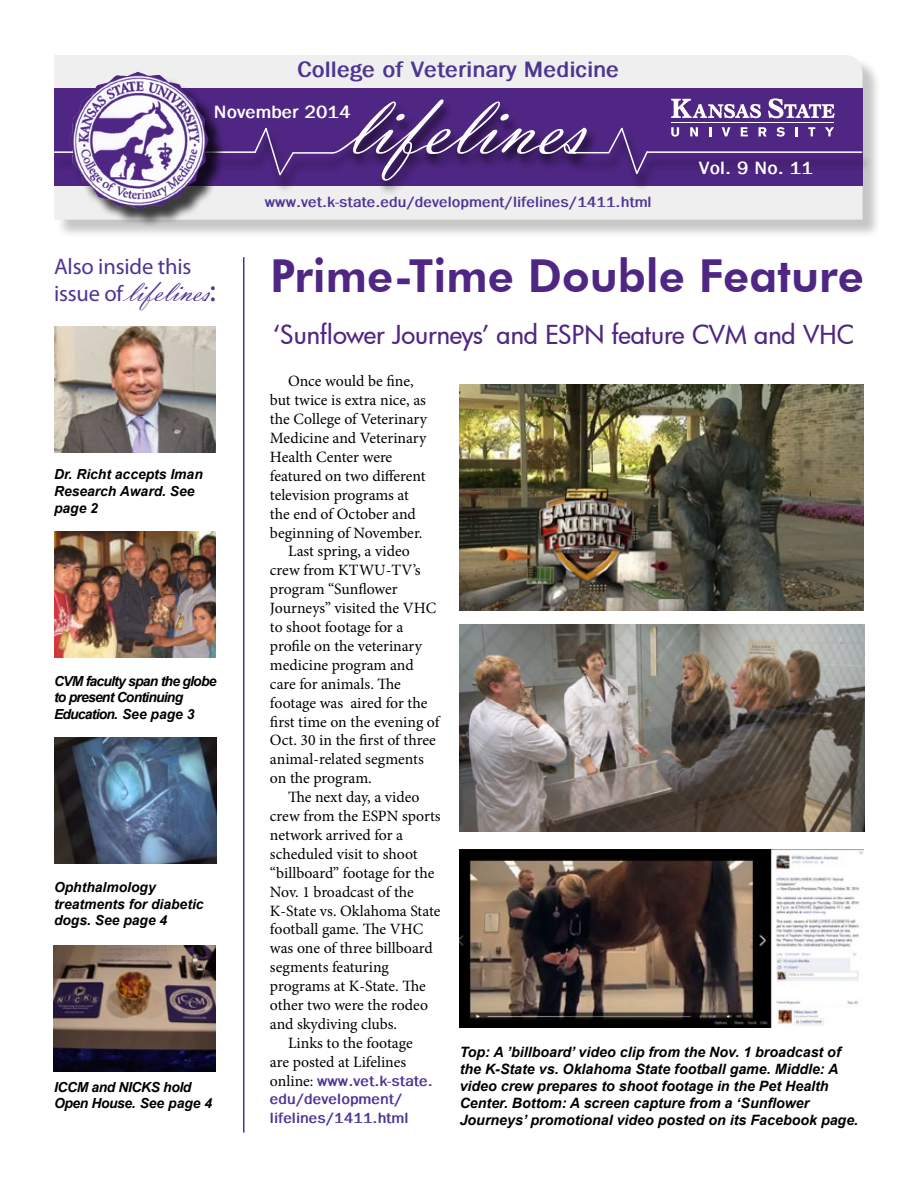
<style>
.page{position:relative;width:918px;height:1188px;background:#fff}
.page>*{position:absolute;margin:0;border:0;box-sizing:border-box;transform-origin:0 0}
.t1{font:90px "Vladimir Script";color:#fff}
.t2{font:800 45.45px "Futura BT";color:#4f2683}
.t3{font:31.5px "Vladimir Script";letter-spacing:-.005em;color:#4e3594}
.t4{font:500 25.5px "Futura";color:#4f2683}
.t5{font:700 22.5px "Franklin Gothic";color:#4e3594}
.t6{font:22.5px "Myriad Pro";letter-spacing:-.005em;color:#4e3594}
.t7{font:700 18px "Franklin Gothic";color:#fff}
.t8{font:15.75px "Minion Pro";letter-spacing:-.005em;color:#000}
.t9{font:700 15px/18.5px "Franklin Gothic";color:#4e3594}
.t10{font:italic 700 14.25px/17.1px "Arial";color:#000}
.t11{font:italic 700 13.8px/16.6px "Arial";color:#000}
.t12{font:italic 700 13.8px/16.6px "Arial";letter-spacing:-.055em;color:#000}
.t13{font:italic 700 13.8px/16.6px "Arial";letter-spacing:-.025em;color:#000}
.s1{font-family:"Myriad Pro";font-size:22.5px}
.s2{font-family:"Myriad Pro"}
.s3{font-family:"Minion Pro";font-weight:400;font-size:15.75px;color:#000}
</style>
<div class="page">
<div style="left:56px;top:57px;width:826px;height:182px;background:#000;opacity:.75"></div>
<div style="left:54px;top:55px;width:809px;height:165px;background:#efeff0"></div>
<div style="left:54px;top:88px;width:809px;height:98px;background:#4f2683"></div>
<div style="left:328px;top:100px;width:270px;height:97px;background:#000;opacity:.75"></div>
<img style="left:54px;top:532px;width:162px;height:125px">
<img style="left:54px;top:738px;width:162px;height:126px">
<hr style="left:243px;top:257px;width:1px;height:876px;background:#4e3594">
<div style="left:567px;top:155px;width:53px;height:18px;background:#000;opacity:.75"></div>
<hr style="left:570px;top:152px;width:39px;height:1px;background:#fff">
<div style="left:605px;top:132px;width:29px;height:40px;background:#000;opacity:.75"></div>
<div style="left:618px;top:132px;width:31px;height:61px;background:#000;opacity:.75"></div>
<div style="left:633px;top:155px;width:26px;height:37px;background:#000;opacity:.75"></div>
<svg style="left:606px;top:127px;width:43px;height:49px"></svg>
<div style="left:644px;top:154px;width:230px;height:18px;background:#4a237a"></div>
<hr style="left:647px;top:151px;width:215px;height:2px;background:#fff">
<div style="left:290px;top:155px;width:54px;height:18px;background:#492379"></div>
<hr style="left:293px;top:152px;width:40px;height:2px;background:#fff">
<div style="left:276px;top:156px;width:29px;height:38px;background:#000;opacity:.75"></div>
<div style="left:262px;top:132px;width:30px;height:61px;background:#000;opacity:.75"></div>
<svg style="left:255px;top:127px;width:40px;height:50px"></svg>
<div style="left:51px;top:154px;width:216px;height:18px;background:#4a237a"></div>
<hr style="left:54px;top:151px;width:202px;height:2px;background:#fff">
<div style="left:72px;top:75px;width:155px;height:152px;background:#000;opacity:.75"></div>
<img style="left:69px;top:72px;width:69px;height:123px">
<img style="left:54px;top:327px;width:162px;height:126px">
<img style="left:54px;top:946px;width:162px;height:126px">
<hr style="left:671px;top:122px;width:163px;height:1px;background:#fff">
<svg style="left:671px;top:99px;width:90px;height:19px"></svg>
<svg style="left:768px;top:98px;width:67px;height:20px"></svg>
<svg style="left:671px;top:127px;width:8px;height:10px"></svg>
<svg style="left:690px;top:127px;width:8px;height:9px"></svg>
<svg style="left:709px;top:127px;width:2px;height:9px"></svg>
<svg style="left:722px;top:127px;width:8px;height:9px"></svg>
<svg style="left:741px;top:127px;width:7px;height:9px"></svg>
<svg style="left:759px;top:127px;width:8px;height:9px"></svg>
<svg style="left:776px;top:127px;width:9px;height:10px"></svg>
<svg style="left:796px;top:127px;width:2px;height:9px"></svg>
<svg style="left:808px;top:127px;width:7px;height:9px"></svg>
<svg style="left:825px;top:127px;width:9px;height:9px"></svg>
<img style="left:459px;top:384px;width:405px;height:227px">
<img style="left:459px;top:850px;width:405px;height:178px">
<img style="left:459px;top:624px;width:406px;height:208px">
<h3 class="t5" style="left:297px;top:57px;width:324px">College of Veterinary Medicine</h3>
<h1 class="t1" style="left:343px;top:73px;width:244px">lifelines</h1>
<p class="t7" style="left:214px;top:101px;width:138px">November 2014</p>
<p class="t9" style="left:265px;top:193px;width:388px">www.vet.k-state.edu/development/lifelines/1411.html</p>
<p class="t7" style="left:699px;top:158px;width:115px">Vol. 9 No. 11</p>
<h3 class="t6" style="left:54px;top:254px;width:139px">Also inside this</h3>
<h3 class="t3" style="left:54px;top:273px;width:163px"><span class="s1">issue of</span> lifelines<span class="s2">:</span></h3>
<p class="t11" style="left:54px;top:467px;width:150px">Dr. Richt accepts Iman<br>Research Award. See page 2</p>
<p class="t12" style="left:54px;top:673px;width:164px">CVM faculty span the globe to present Continuing<br>Education. See page 3</p>
<p class="t11" style="left:54px;top:879px;width:151px">Ophthalmology treatments for diabetic dogs. See page 4</p>
<p class="t13" style="left:54px;top:1079px;width:160px">ICCM and NICKS hold<br>Open House. See page 4</p>
<h2 class="t2" style="left:270px;top:248px;width:595px">Prime-Time Double Feature</h2>
<h3 class="t4" style="left:273px;top:317px;width:582px">‘Sunflower Journeys’ and ESPN feature CVM and VHC</h3>
<p class="t8" style="left:288px;top:371px;width:127px">Once would be fine,</p>
<p class="t8" style="left:270px;top:390px;width:158px">but twice is extra nice, as</p>
<p class="t8" style="left:270px;top:409px;width:159px">the College of Veterinary</p>
<p class="t8" style="left:270px;top:428px;width:158px">Medicine and Veterinary</p>
<p class="t8" style="left:270px;top:446px;width:124px">Health Center were</p>
<p class="t8" style="left:270px;top:465px;width:157px">featured on two different</p>
<p class="t8" style="left:270px;top:484px;width:141px">television programs at</p>
<p class="t8" style="left:270px;top:503px;width:147px">the end of October and</p>
<p class="t8" style="left:270px;top:522px;width:154px">beginning of November.</p>
<p class="t8" style="left:288px;top:541px;width:123px">Last spring, a video</p>
<p class="t8" style="left:270px;top:560px;width:152px">crew from KTWU-TV’s</p>
<p class="t8" style="left:270px;top:579px;width:129px">program “Sunflower</p>
<p class="t8" style="left:270px;top:598px;width:168px">Journeys” visited the VHC</p>
<p class="t8" style="left:270px;top:617px;width:135px">to shoot footage for a</p>
<p class="t8" style="left:270px;top:635px;width:154px">profile on the veterinary</p>
<p class="t8" style="left:270px;top:654px;width:145px">medicine program and</p>
<p class="t8" style="left:270px;top:673px;width:133px">care for animals. The</p>
<p class="t8" style="left:270px;top:692px;width:159px">footage was aired for the</p>
<p class="t8" style="left:270px;top:711px;width:171px">first time on the evening of</p>
<p class="t8" style="left:270px;top:730px;width:167px">Oct. 30 in the first of three</p>
<p class="t8" style="left:270px;top:749px;width:155px">animal-related segments</p>
<p class="t8" style="left:270px;top:768px;width:103px">on the program.</p>
<p class="t8" style="left:288px;top:787px;width:133px">The next day, a video</p>
<p class="t8" style="left:270px;top:806px;width:172px">crew from the ESPN sports</p>
<p class="t8" style="left:270px;top:824px;width:135px">network arrived for a</p>
<p class="t8" style="left:270px;top:843px;width:149px">scheduled visit to shoot</p>
<p class="t8" style="left:270px;top:862px;width:166px">“billboard” footage for the</p>
<p class="t8" style="left:270px;top:881px;width:146px">Nov. 1 broadcast of the</p>
<p class="t8" style="left:270px;top:900px;width:172px">K-State vs. Oklahoma State</p>
<p class="t8" style="left:270px;top:919px;width:155px">football game. The VHC</p>
<p class="t8" style="left:270px;top:938px;width:164px">was one of three billboard</p>
<p class="t8" style="left:270px;top:957px;width:121px">segments featuring</p>
<p class="t8" style="left:270px;top:976px;width:157px">programs at K-State. The</p>
<p class="t8" style="left:270px;top:995px;width:160px">other two were the rodeo</p>
<p class="t8" style="left:270px;top:1013px;width:129px">and skydiving clubs.</p>
<p class="t8" style="left:288px;top:1032px;width:126px">Links to the footage</p>
<p class="t8" style="left:270px;top:1051px;width:138px">are posted at Lifelines</p>
<p class="t9" style="left:270px;top:1071px;width:164px"><span class="s3">online:</span> www.vet.k-state. edu/development/ lifelines/1411.html</p>
<p class="t10" style="left:460px;top:1044px;width:400px">Top: A ’billboard’ video clip from the Nov. 1 broadcast of the K-State vs. Oklahoma State football game. Middle: A video crew prepares to shoot footage in the Pet Health Center. Bottom: A screen capture from a ‘Sunflower Journeys’ promotional video posted on its Facebook page.</p>
</div>
